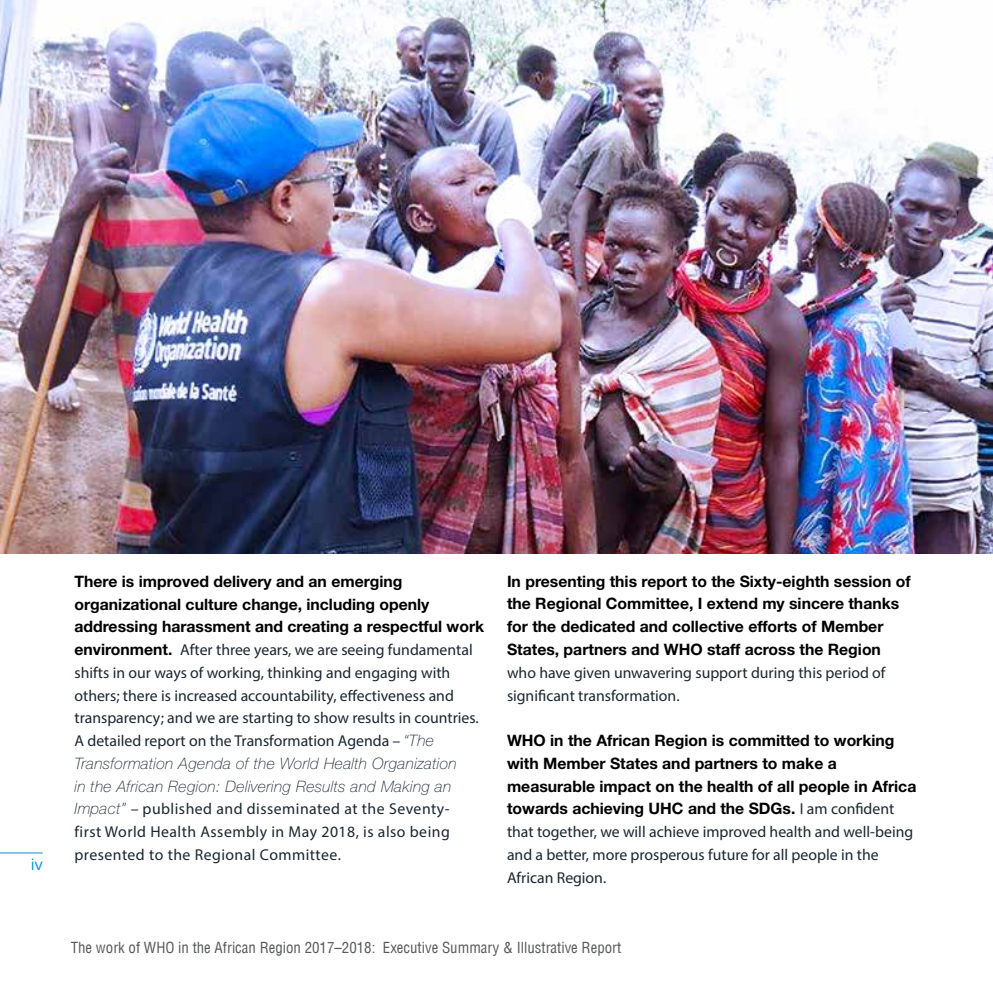
<style>
.page{position:relative;width:993px;height:993px;background:#fff}
.page>*{position:absolute;margin:0;border:0;box-sizing:border-box;transform-origin:0 0}
.t1{font:15.75px/22.8px "Myriad Pro";color:#1b2630}
.t2{font:700 15.75px/22.8px "Helvetica Neue LT Std";color:#000}
.t3{font:italic 100 15.75px/22.8px "Helvetica Neue LT Std";letter-spacing:.02em;color:#1b2630}
.t4{font:15.75px "Open Sans";color:#0093d5}
.t5{font:condensed 14.88px "Helvetica LT";color:#58595b}
.s1{font-family:"Helvetica Neue LT Std";font-weight:700;color:#000}
.s2{font-family:"Helvetica Neue LT Std";font-weight:100;font-style:italic}
.s3{font-family:"Myriad Pro";font-weight:400;color:#1b2630}
</style>
<div class="page">
<hr style="left:0;top:852px;width:43px;height:1px;background:#0093d5">
<img style="left:0;top:0;width:992px;height:553px">
<p class="t4" style="left:31px;top:853px;width:13px">iv</p>
<p class="t2" style="left:74px;top:569px;width:411px">There is improved delivery and an emerging organizational culture change, including openly addressing harassment and creating a respectful work</p>
<p class="t1" style="left:74px;top:638px;width:406px"><span class="s1">environment.</span> After three years, we are seeing fundamental shifts in our ways of working, thinking and engaging with others; there is increased accountability, effectiveness and transparency; and we are starting to show results in countries.<br>A detailed report on the Transformation Agenda – <span class="s2">“The</span></p>
<p class="t3" style="left:74px;top:751px;width:384px">Transformation Agenda of the World Health Organization in the African Region: Delivering Results and Making an</p>
<p class="t1" style="left:74px;top:797px;width:377px;text-align:justify"><span class="s2">Impact”</span> – published and disseminated at the Seventy&shy;first World Health Assembly in May 2018, is also being presented to the Regional Committee.</p>
<p class="t2" style="left:507px;top:569px;width:405px">In presenting this report to the Sixty-eighth session of the Regional Committee, I extend my sincere thanks for the dedicated and collective efforts of Member States, partners and WHO staff across the Region</p>
<p class="t1" style="left:507px;top:660px;width:380px">who have given unwavering support during this period of significant transformation.</p>
<p class="t2" style="left:507px;top:728px;width:411px">WHO in the African Region is committed to working with Member States and partners to make a measurable impact on the health of all people in Africa towards achieving UHC and the SDGs. <span class="s3">I am confident</span></p>
<p class="t1" style="left:507px;top:819px;width:407px">that together, we will achieve improved health and well-being and a better, more prosperous future for all people in the<br>African Region.</p>
<p class="t5" style="left:71px;top:937px;width:552px">The work of WHO in the African Region 2017–2018: Executive Summary &amp; Illustrative Report</p>
</div>
